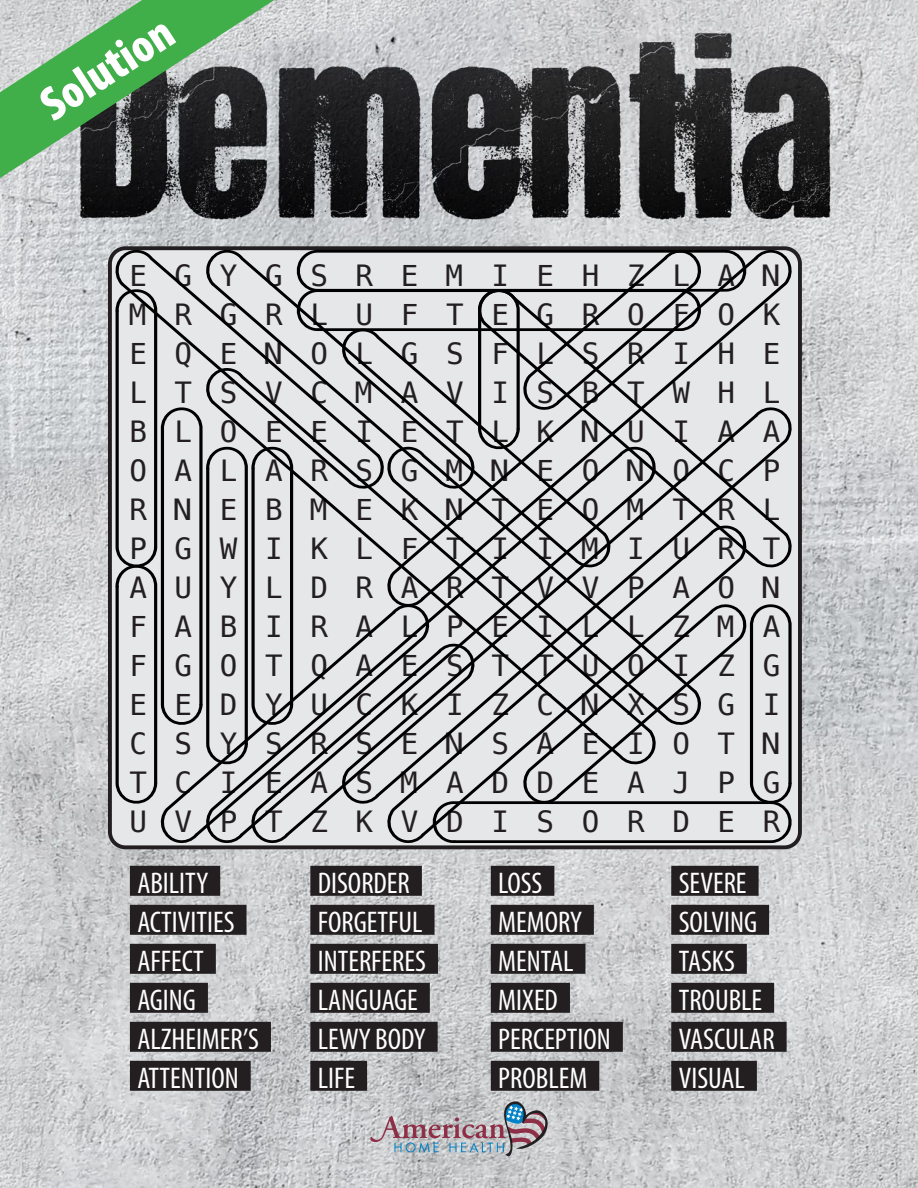
<style>
.page{position:relative;width:918px;height:1188px;background:#fff}
.page>*{position:absolute;margin:0;border:0;box-sizing:border-box;transform-origin:0 0}
.t1{font:900 condensed 48px "Myriad Pro";color:#fff}
.t2{font:condensed 30px/39px "Myriad Pro";color:#fff}
.t3{font:29.25px/39px "Menlo";letter-spacing:.945em;color:#231f20;text-align:justify}
</style>
<div class="page">
<img style="left:0;top:0;width:918px;height:1188px">
<svg style="left:370px;top:1101px;width:178px;height:55px;background:#afabb2"></svg>
<div style="left:130px;top:866px;width:90px;height:30px;background:#231f20"></div>
<div style="left:130px;top:905px;width:117px;height:30px;background:#231f20"></div>
<div style="left:130px;top:944px;width:86px;height:30px;background:#231f20"></div>
<div style="left:130px;top:983px;width:78px;height:30px;background:#231f20"></div>
<div style="left:130px;top:1022px;width:141px;height:30px;background:#231f20"></div>
<div style="left:130px;top:1061px;width:121px;height:30px;background:#231f20"></div>
<div style="left:310px;top:866px;width:112px;height:30px;background:#231f20"></div>
<div style="left:310px;top:905px;width:125px;height:30px;background:#231f20"></div>
<div style="left:310px;top:944px;width:128px;height:30px;background:#231f20"></div>
<div style="left:310px;top:983px;width:120px;height:30px;background:#231f20"></div>
<div style="left:310px;top:1022px;width:128px;height:30px;background:#231f20"></div>
<div style="left:310px;top:1061px;width:57px;height:30px;background:#231f20"></div>
<div style="left:491px;top:866px;width:63px;height:30px;background:#231f20"></div>
<div style="left:491px;top:905px;width:103px;height:30px;background:#231f20"></div>
<div style="left:491px;top:944px;width:94px;height:30px;background:#231f20"></div>
<div style="left:491px;top:983px;width:79px;height:30px;background:#231f20"></div>
<div style="left:491px;top:1022px;width:132px;height:30px;background:#231f20"></div>
<div style="left:491px;top:1061px;width:108px;height:30px;background:#231f20"></div>
<div style="left:671px;top:866px;width:88px;height:30px;background:#231f20"></div>
<div style="left:671px;top:905px;width:98px;height:30px;background:#231f20"></div>
<div style="left:671px;top:944px;width:76px;height:30px;background:#231f20"></div>
<div style="left:671px;top:983px;width:103px;height:30px;background:#231f20"></div>
<div style="left:671px;top:1022px;width:116px;height:30px;background:#231f20"></div>
<div style="left:671px;top:1061px;width:86px;height:30px;background:#231f20"></div>
<svg style="left:0;top:0;width:274px;height:178px;background:#67906c"></svg>
<svg style="left:114px;top:247px;width:681px;height:599px;background:#c7c8ca"></svg>
<svg style="left:474px;top:290px;width:316px;height:248px;background:#c0c1c3"></svg>
<svg style="left:480px;top:320px;width:312px;height:247px;background:#c8c9ca"></svg>
<h1 class="t1" style="left:28px;top:83px;width:150px;rotate:-33deg">Solution</h1>
<p class="t3" style="left:129px;top:257px;width:653px">EGYGSREMIEHZLAN MRGRLUFTEGROFOK EQENOLGSFLSRIHE LTSVCMAVISBTWHL BLOEEIETLKNUIAA OALARSGMNEONOCP RNEBMEKNTEOMTRL PGWIKLFTIIMIURT AUYLDRARTVVPAON FABIRALPEILLZMA FGOTQAESTTUOIZG EEDYUCKIZCNXSGI CSYSRSENSAEIOTN TCIEASMADDEAJPG UVPTZKVDISORDER</p>
<p class="t2" style="left:137px;top:863px;width:123px">ABILITY<br>ACTIVITIES<br>AFFECT<br>AGING<br>ALZHEIMER’S<br>ATTENTION</p>
<p class="t2" style="left:318px;top:863px;width:110px">DISORDER<br>FORGETFUL<br>INTERFERES<br>LANGUAGE<br>LEWY BODY<br>LIFE</p>
<p class="t2" style="left:498px;top:863px;width:114px">LOSS<br>MEMORY<br>MENTAL<br>MIXED<br>PERCEPTION<br>PROBLEM</p>
<p class="t2" style="left:679px;top:863px;width:97px">SEVERE<br>SOLVING<br>TASKS<br>TROUBLE<br>VASCULAR<br>VISUAL</p>
</div>
